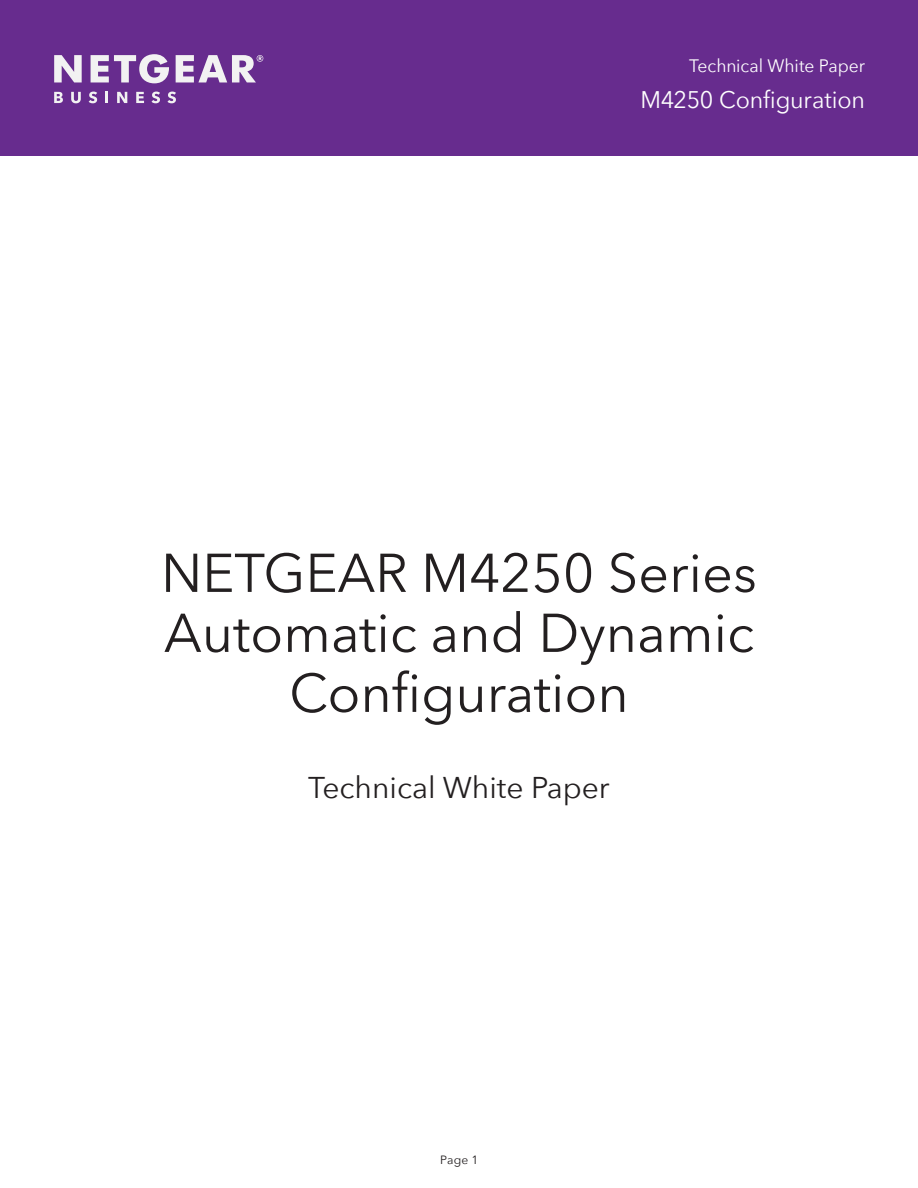
<style>
.page{position:relative;width:918px;height:1188px;background:#fff}
.page>*{position:absolute;margin:0;border:0;box-sizing:border-box;transform-origin:0 0}
.t1{font:54px/60px "Avenir Next";color:#231f20;text-align:center}
.t2{font:30px "Avenir Next";color:#231f20}
.t3{font:24px "Avenir Next";letter-spacing:-.01em;color:#fff}
.t4{font:18px "Avenir Next";letter-spacing:-.005em;color:#fff}
.t5{font:12px "Avenir Next";color:#231f20}
</style>
<div class="page">
<div style="left:0;top:0;width:918px;height:156px;background:#672c8e"></div>
<svg style="left:54px;top:92px;width:9px;height:11px"></svg>
<svg style="left:71px;top:92px;width:10px;height:11px"></svg>
<svg style="left:89px;top:92px;width:8px;height:11px"></svg>
<svg style="left:106px;top:92px;width:2px;height:11px"></svg>
<svg style="left:117px;top:92px;width:10px;height:11px"></svg>
<svg style="left:136px;top:92px;width:8px;height:11px"></svg>
<svg style="left:152px;top:92px;width:8px;height:11px"></svg>
<svg style="left:167px;top:92px;width:9px;height:11px"></svg>
<svg style="left:176px;top:55px;width:87px;height:27px"></svg>
<svg style="left:91px;top:54px;width:78px;height:29px"></svg>
<svg style="left:54px;top:55px;width:28px;height:27px"></svg>
<p class="t4" style="left:689px;top:51px;width:177px">Technical White Paper</p>
<p class="t3" style="left:640px;top:79px;width:226px">M4250 Configuration</p>
<p class="t1" style="left:161px;top:541px;width:597px">NETGEAR M4250 Series<br>Automatic and Dynamic<br>Configuration</p>
<p class="t2" style="left:308px;top:762px;width:303px">Technical White Paper</p>
<p class="t5" style="left:440px;top:1150px;width:40px">Page 1</p>
</div>
